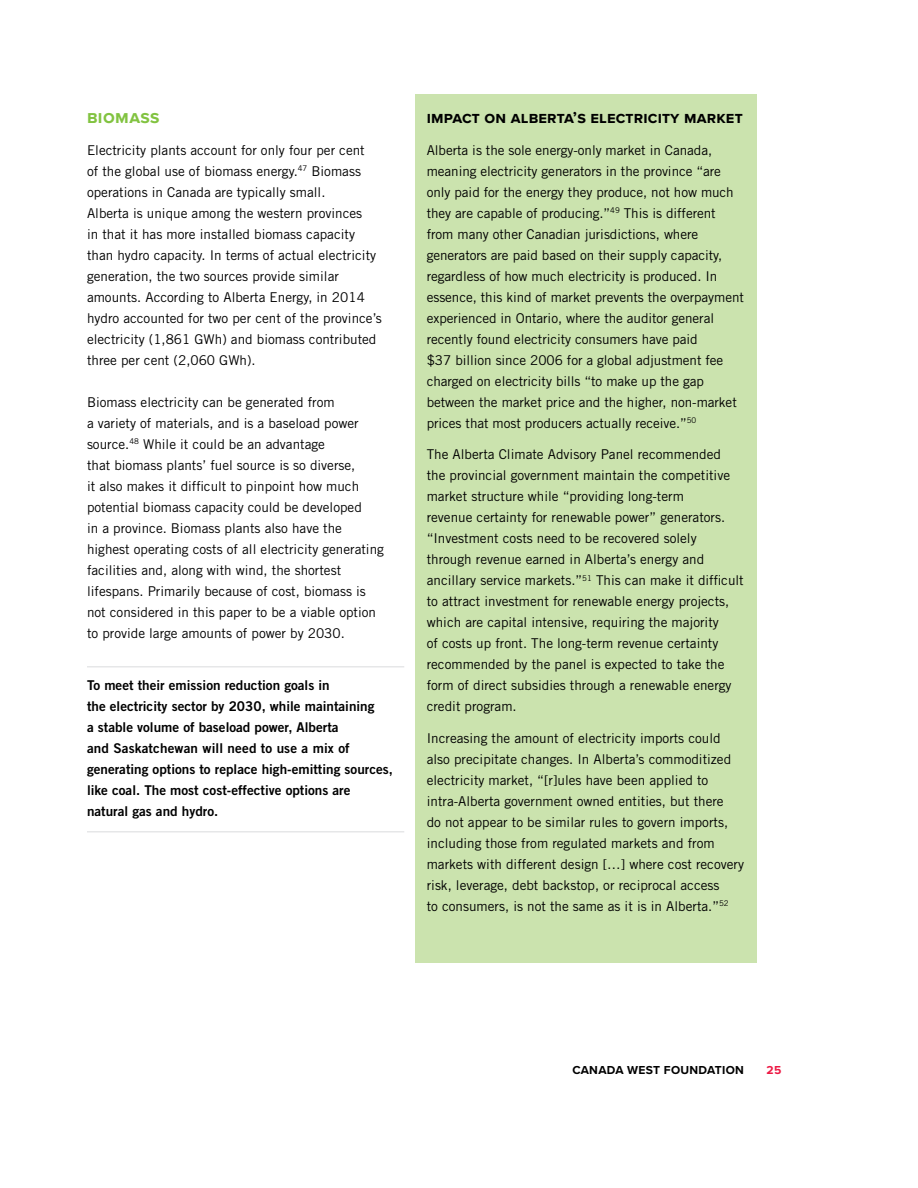
<style>
.page{position:relative;width:918px;height:1188px;background:#fff}
.page>*{position:absolute;margin:0;border:0;box-sizing:border-box;transform-origin:0 0}
.t1{font:700 18px "Proxima Nova S";letter-spacing:.025em;color:#82c341}
.t2{font:700 16.5px "Proxima Nova S";letter-spacing:.01em;color:#000}
.t3{font:13.5px/21px "Trade Gothic";color:#000}
.t4{font:13.5px/21px "Trade Gothic Bold Two";color:#000}
.t5{font:700 12px "Proxima Nova A";letter-spacing:.025em;color:#000}
.t6{font:700 12px "Proxima Nova A";color:#ed1944}
</style>
<div class="page">
<div style="left:416px;top:94px;width:342px;height:869px;background:#cbe3ae"></div>
<hr style="left:87px;top:666px;width:317px;height:2px;background:#e6e7e8">
<hr style="left:87px;top:831px;width:317px;height:1px;background:#e6e7e8">
<h1 class="t1" style="left:87px;top:106px;width:74px">biomass</h1>
<p class="t3" style="left:87px;top:139px;width:296px">Electricity plants account for only four per cent<br>of the global use of biomass energy.<sup>47</sup> Biomass operations in Canada are typically small.<br>Alberta is unique among the western provinces<br>in that it has more installed biomass capacity than hydro capacity. In terms of actual electricity generation, the two sources provide similar amounts. According to Alberta Energy, in 2014 hydro accounted for two per cent of the province’s electricity (1,861 GWh) and biomass contributed three per cent (2,060 GWh).</p>
<p class="t3" style="left:87px;top:391px;width:298px">Biomass electricity can be generated from<br>a variety of materials, and is a baseload power source.<sup>48</sup> While it could be an advantage<br>that biomass plants’ fuel source is so diverse,<br>it also makes it difficult to pinpoint how much potential biomass capacity could be developed<br>in a province. Biomass plants also have the highest operating costs of all electricity generating facilities and, along with wind, the shortest lifespans. Primarily because of cost, biomass is not considered in this paper to be a viable option to provide large amounts of power by 2030.</p>
<p class="t4" style="left:87px;top:675px;width:307px">To meet their emission reduction goals in<br>the electricity sector by 2030, while maintaining<br>a stable volume of baseload power, Alberta<br>and Saskatchewan will need to use a mix of generating options to replace high-emitting sources, like coal. The most cost-effective options are natural gas and hydro.</p>
<p class="t2" style="left:427px;top:108px;width:317px">impact on alberta’s electricity market</p>
<p class="t3" style="left:427px;top:139px;width:319px">Alberta is the sole energy-only market in Canada, meaning electricity generators in the province “are only paid for the energy they produce, not how much they are capable of producing.”<sup>49</sup> This is different from many other Canadian jurisdictions, where generators are paid based on their supply capacity, regardless of how much electricity is produced. In essence, this kind of market prevents the overpayment experienced in Ontario, where the auditor general recently found electricity consumers have paid<br>$37 billion since 2006 for a global adjustment fee charged on electricity bills “to make up the gap between the market price and the higher, non-market prices that most producers actually receive.”<sup>50</sup></p>
<p class="t3" style="left:427px;top:444px;width:319px">The Alberta Climate Advisory Panel recommended<br>the provincial government maintain the competitive market structure while “providing long-term<br>revenue certainty for renewable power” generators. “Investment costs need to be recovered solely through revenue earned in Alberta’s energy and ancillary service markets.”<sup>51</sup> This can make it difficult to attract investment for renewable energy projects, which are capital intensive, requiring the majority<br>of costs up front. The long-term revenue certainty recommended by the panel is expected to take the form of direct subsidies through a renewable energy credit program.</p>
<p class="t3" style="left:427px;top:727px;width:319px">Increasing the amount of electricity imports could also precipitate changes. In Alberta’s commoditized electricity market, “[r]ules have been applied to intra-Alberta government owned entities, but there<br>do not appear to be similar rules to govern imports, including those from regulated markets and from markets with different design […] where cost recovery risk, leverage, debt backstop, or reciprocal access<br>to consumers, is not the same as it is in Alberta.”<sup>52</sup></p>
<p class="t5" style="left:572px;top:1063px;width:173px">CANADA WEST FOUNDATION</p>
<p class="t6" style="left:766px;top:1063px;width:16px">25</p>
</div>
